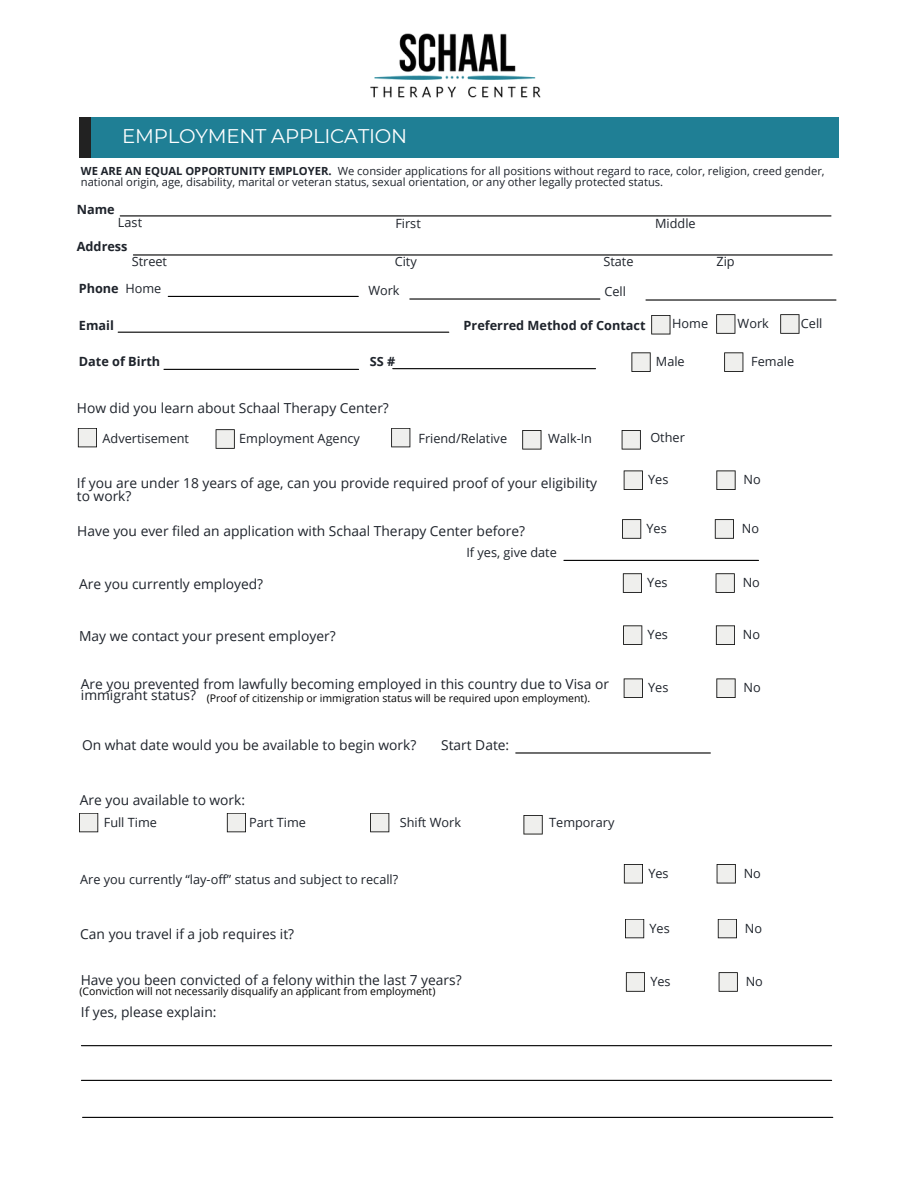
<style>
.page{position:relative;width:918px;height:1188px;background:#fff}
.page>*{position:absolute;margin:0;border:0;box-sizing:border-box;transform-origin:0 0}
.t1{font:19.8px "Montserrat";letter-spacing:-.01em;color:#fff}
.t2{font:13.8px/12.3px "Open Sans";color:#1e232b}
.t3{font:12.75px "Open Sans";color:#1e232b}
.t4{font:700 12.75px "Open Sans";color:#1e232b}
.t5{font:11.25px/11.2px "Open Sans";color:#1e232b}
.t6{font:10.5px "Open Sans";color:#000}
.s1{font-weight:700}
</style>
<div class="page">
<svg style="left:624px;top:471px;width:19px;height:19px"></svg>
<svg style="left:716px;top:471px;width:20px;height:19px"></svg>
<img style="left:371px;top:33px;width:170px;height:65px">
<div style="left:79px;top:117px;width:22px;height:40px;background:#222"></div>
<div style="left:91px;top:117px;width:748px;height:40px;background:#1f7f95"></div>
<hr style="left:118px;top:332px;width:331px;height:1px;background:#000">
<hr style="left:164px;top:369px;width:195px;height:1px;background:#000">
<svg style="left:631px;top:352px;width:20px;height:20px"></svg>
<svg style="left:724px;top:352px;width:19px;height:20px"></svg>
<hr style="left:393px;top:368px;width:203px;height:1px;background:#000">
<hr style="left:120px;top:215px;width:711px;height:1px;background:#000">
<hr style="left:133px;top:254px;width:699px;height:2px;background:#000">
<hr style="left:168px;top:296px;width:190px;height:1px;background:#000">
<hr style="left:410px;top:298px;width:190px;height:2px;background:#000">
<hr style="left:646px;top:299px;width:190px;height:2px;background:#000">
<svg style="left:651px;top:315px;width:19px;height:19px"></svg>
<svg style="left:716px;top:314px;width:19px;height:20px"></svg>
<svg style="left:780px;top:314px;width:19px;height:20px"></svg>
<svg style="left:78px;top:428px;width:19px;height:19px"></svg>
<svg style="left:216px;top:429px;width:19px;height:20px"></svg>
<svg style="left:391px;top:428px;width:19px;height:19px"></svg>
<svg style="left:522px;top:430px;width:19px;height:20px"></svg>
<svg style="left:622px;top:430px;width:19px;height:20px"></svg>
<svg style="left:622px;top:519px;width:19px;height:20px"></svg>
<svg style="left:715px;top:519px;width:19px;height:20px"></svg>
<hr style="left:564px;top:560px;width:195px;height:1px;background:#000">
<svg style="left:623px;top:573px;width:19px;height:20px"></svg>
<svg style="left:716px;top:573px;width:19px;height:20px"></svg>
<svg style="left:623px;top:625px;width:19px;height:20px"></svg>
<svg style="left:716px;top:625px;width:19px;height:20px"></svg>
<svg style="left:624px;top:678px;width:19px;height:20px"></svg>
<svg style="left:716px;top:678px;width:20px;height:20px"></svg>
<hr style="left:516px;top:752px;width:194px;height:2px;background:#000">
<svg style="left:79px;top:813px;width:19px;height:19px"></svg>
<svg style="left:227px;top:813px;width:19px;height:19px"></svg>
<svg style="left:370px;top:813px;width:19px;height:19px"></svg>
<svg style="left:524px;top:815px;width:19px;height:19px"></svg>
<svg style="left:624px;top:864px;width:19px;height:19px"></svg>
<svg style="left:717px;top:864px;width:19px;height:19px"></svg>
<svg style="left:625px;top:919px;width:19px;height:19px"></svg>
<svg style="left:718px;top:919px;width:19px;height:19px"></svg>
<svg style="left:626px;top:972px;width:19px;height:20px"></svg>
<svg style="left:719px;top:972px;width:19px;height:20px"></svg>
<hr style="left:81px;top:1045px;width:751px;height:1px;background:#000">
<hr style="left:81px;top:1080px;width:751px;height:1px;background:#000">
<hr style="left:83px;top:1117px;width:750px;height:1px;background:#000">
<h4 class="t1" style="left:122px;top:124px;width:286px">EMPLOYMENT APPLICATION</h4>
<h4 class="t5" style="left:81px;top:165px;width:745px"><span class="s1">WE ARE AN EQUAL OPPORTUNITY EMPLOYER.</span> We consider applications for all positions without regard to race, color, religion, creed gender, national origin, age, disability, marital or veteran status, sexual orientation, or any other legally protected status.</h4>
<h4 class="t4" style="left:77px;top:200px;width:39px">Name</h4>
<h4 class="t3" style="left:118px;top:213px;width:26px">Last</h4>
<h4 class="t3" style="left:395px;top:214px;width:27px">First</h4>
<h4 class="t3" style="left:655px;top:214px;width:42px">Middle</h4>
<h4 class="t4" style="left:77px;top:238px;width:52px">Address</h4>
<h3 class="t3" style="left:132px;top:252px;width:37px">Street</h3>
<h3 class="t3" style="left:395px;top:252px;width:24px">City</h3>
<h4 class="t3" style="left:603px;top:252px;width:32px">State</h4>
<h4 class="t3" style="left:717px;top:252px;width:20px">Zip</h4>
<h4 class="t4" style="left:79px;top:279px;width:42px">Phone</h4>
<h3 class="t3" style="left:125px;top:279px;width:37px">Home</h3>
<h2 class="t3" style="left:368px;top:282px;width:33px">Work</h2>
<h4 class="t3" style="left:604px;top:283px;width:23px">Cell</h4>
<h4 class="t4" style="left:79px;top:316px;width:36px">Email</h4>
<h4 class="t4" style="left:464px;top:316px;width:184px">Preferred Method of Contact</h4>
<h4 class="t3" style="left:672px;top:315px;width:37px">Home</h4>
<h4 class="t3" style="left:738px;top:314px;width:33px">Work</h4>
<h4 class="t3" style="left:801px;top:315px;width:23px">Cell</h4>
<h4 class="t4" style="left:79px;top:352px;width:83px">Date of Birth</h4>
<h4 class="t4" style="left:370px;top:353px;width:27px">SS #</h4>
<h3 class="t3" style="left:656px;top:353px;width:30px">Male</h3>
<h4 class="t3" style="left:751px;top:353px;width:44px">Female</h4>
<h4 class="t2" style="left:77px;top:402px;width:314px">How did you learn about Schaal Therapy Center?</h4>
<h4 class="t3" style="left:103px;top:429px;width:88px">Advertisement</h4>
<h4 class="t3" style="left:239px;top:429px;width:122px">Employment Agency</h4>
<h4 class="t3" style="left:418px;top:429px;width:90px">Friend/Relative</h4>
<h4 class="t3" style="left:548px;top:429px;width:46px">Walk-In</h4>
<h4 class="t3" style="left:650px;top:428px;width:36px">Other</h4>
<p class="t2" style="left:77px;top:477px;width:522px">If you are under 18 years of age, can you provide required proof of your eligibility to work?</p>
<p class="t3" style="left:648px;top:471px;width:22px">Yes</p>
<h1 class="t3" style="left:743px;top:471px;width:19px">No</h1>
<h4 class="t2" style="left:77px;top:524px;width:449px">Have you ever filed an application with Schaal Therapy Center before?</h4>
<h4 class="t3" style="left:647px;top:520px;width:22px">Yes</h4>
<h4 class="t3" style="left:742px;top:520px;width:19px">No</h4>
<h4 class="t3" style="left:466px;top:543px;width:92px">If yes, give date</h4>
<h4 class="t2" style="left:79px;top:577px;width:186px">Are you currently employed?</h4>
<h4 class="t3" style="left:647px;top:574px;width:22px">Yes</h4>
<h4 class="t3" style="left:743px;top:574px;width:19px">No</h4>
<h4 class="t2" style="left:79px;top:630px;width:258px">May we contact your present employer?</h4>
<h4 class="t3" style="left:648px;top:626px;width:22px">Yes</h4>
<h4 class="t3" style="left:743px;top:626px;width:19px">No</h4>
<p class="t2" style="left:81px;top:678px;width:530px;line-height:11.2px">Are you prevented from lawfully becoming employed in this country due to Visa or immigrant status?</p>
<h4 class="t3" style="left:648px;top:679px;width:22px">Yes</h4>
<h4 class="t3" style="left:743px;top:679px;width:19px">No</h4>
<h4 class="t6" style="left:207px;top:691px;width:385px">(Proof of citizenship or immigration status will be required upon employment).</h4>
<h4 class="t2" style="left:82px;top:739px;width:336px">On what date would you be available to begin work?</h4>
<h4 class="t2" style="left:441px;top:739px;width:70px">Start Date:</h4>
<h4 class="t2" style="left:80px;top:794px;width:167px">Are you available to work:</h4>
<h4 class="t3" style="left:104px;top:814px;width:55px">Full Time</h4>
<h4 class="t3" style="left:249px;top:814px;width:58px">Part Time</h4>
<h4 class="t3" style="left:400px;top:814px;width:63px">Shift Work</h4>
<h4 class="t3" style="left:549px;top:814px;width:67px">Temporary</h4>
<h4 class="t3" style="left:80px;top:871px;width:319px">Are you currently “lay-off” status and subject to recall?</h4>
<h4 class="t2" style="left:80px;top:928px;width:215px">Can you travel if a job requires it?</h4>
<h4 class="t3" style="left:648px;top:864px;width:22px">Yes</h4>
<h4 class="t3" style="left:744px;top:864px;width:19px">No</h4>
<h4 class="t3" style="left:650px;top:919px;width:22px">Yes</h4>
<h4 class="t3" style="left:745px;top:919px;width:19px">No</h4>
<p class="t2" style="left:81px;top:974px;width:383px">Have you been convicted of a felony within the last 7 years?</p>
<h4 class="t3" style="left:650px;top:973px;width:22px">Yes</h4>
<h4 class="t3" style="left:746px;top:973px;width:19px">No</h4>
<h4 class="t6" style="left:79px;top:984px;width:358px">(Conviction will not necessarily disqualify an applicant from employment)</h4>
<p class="t2" style="left:81px;top:1005px;width:137px">If yes, please explain:</p>
</div>
